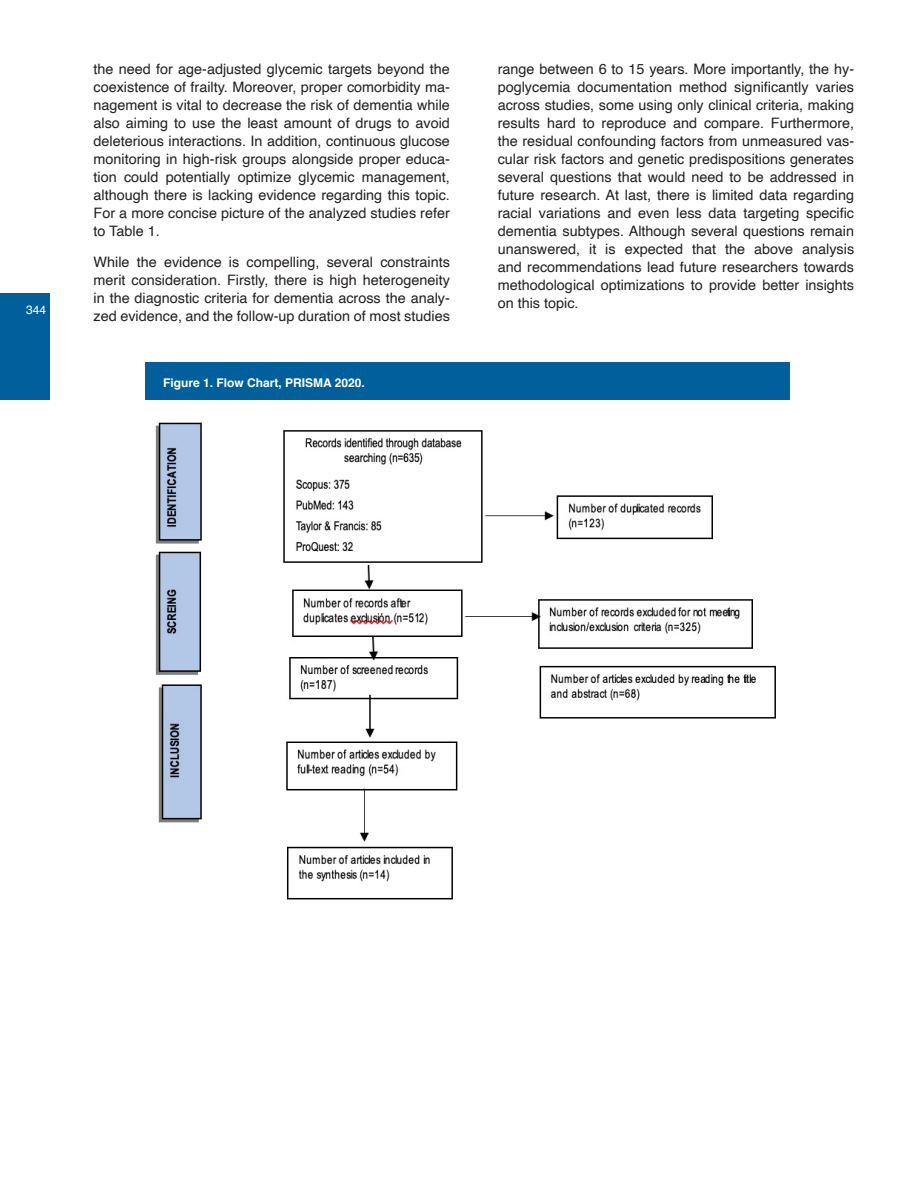
<style>
.page{position:relative;width:918px;height:1188px;background:#fff}
.page>*{position:absolute;margin:0;border:0;box-sizing:border-box;transform-origin:0 0}
.t1{font:14.4px/18px "Helvetica";color:#231f20;text-align:justify}
.t2{font:700 12px "Helvetica";color:#fff}
.t3{font:12px "Helvetica";color:#fff}
</style>
<div class="page">
<div style="left:0;top:293px;width:50px;height:107px;background:#01609b"></div>
<img style="left:155px;top:422px;width:621px;height:478px">
<div style="left:146px;top:362px;width:644px;height:38px;background:#01609b"></div>
<p class="t3" style="left:26px;top:300px;width:22px">344</p>
<p class="t1" style="left:94px;top:60px;width:358px">the need for age-adjusted glycemic targets beyond the coexistence of frailty. Moreover, proper comorbidity ma&shy;nagement is vital to decrease the risk of dementia while also aiming to use the least amount of drugs to avoid deleterious interactions. In addition, continuous glucose monitoring in high-risk groups alongside proper educa&shy;tion could potentially optimize glycemic management, although there is lacking evidence regarding this topic.<br>For a more concise picture of the analyzed studies refer to Table 1.</p>
<p class="t1" style="left:94px;top:253px;width:358px">While the evidence is compelling, several constraints merit consideration. Firstly, there is high heterogeneity in the diagnostic criteria for dementia across the analy&shy;zed evidence, and the follow-up duration of most studies</p>
<p class="t2" style="left:163px;top:375px;width:203px">Figure 1. Flow Chart, PRISMA 2020.</p>
<p class="t1" style="left:498px;top:60px;width:358px">range between 6 to 15 years. More importantly, the hy&shy;poglycemia documentation method significantly varies across studies, some using only clinical criteria, making results hard to reproduce and compare. Furthermore, the residual confounding factors from unmeasured vas&shy;cular risk factors and genetic predispositions generates several questions that would need to be addressed in future research. At last, there is limited data regarding racial variations and even less data targeting specific dementia subtypes. Although several questions remain unanswered, it is expected that the above analysis and recommendations lead future researchers towards methodological optimizations to provide better insights on this topic.</p>
</div>
